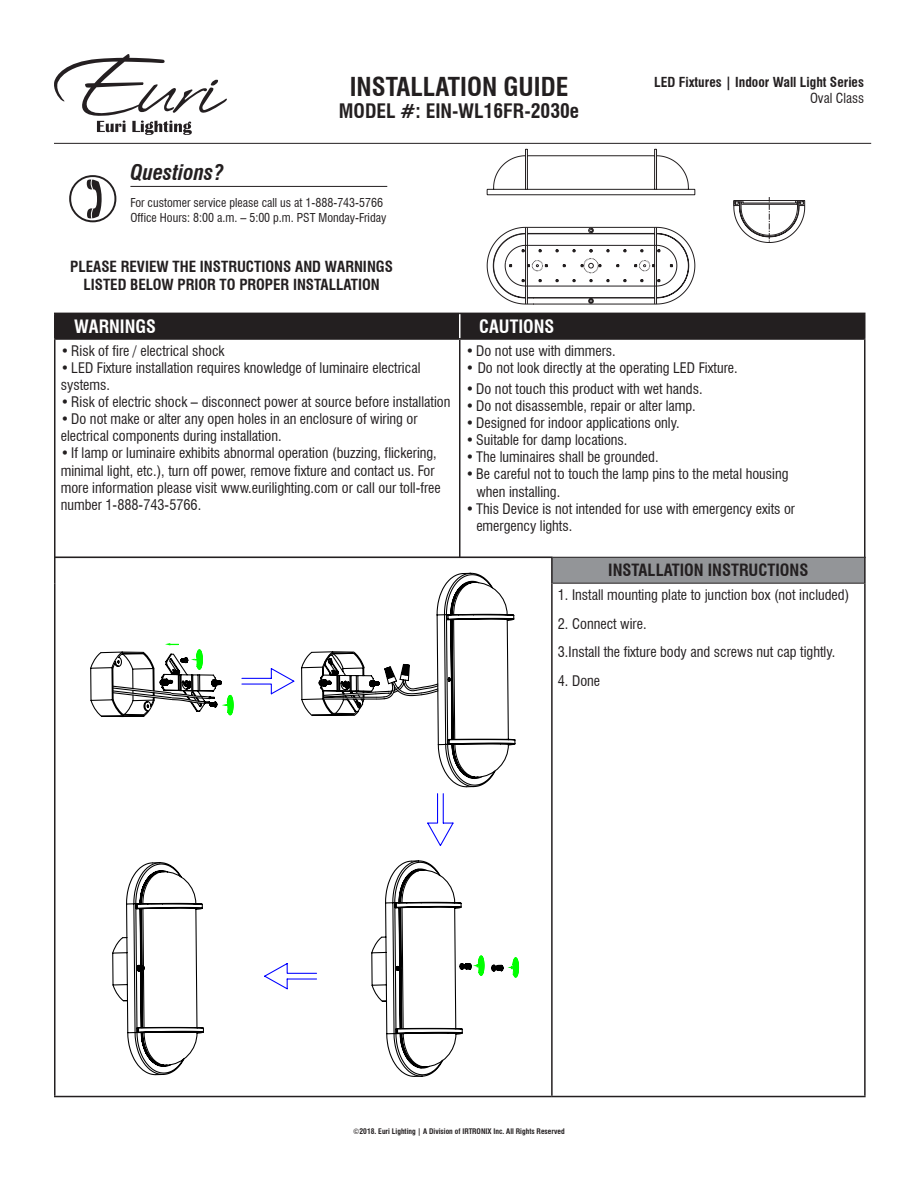
<style>
.page{position:relative;width:918px;height:1188px;background:#fff}
.page>*{position:absolute;margin:0;border:0;box-sizing:border-box;transform-origin:0 0}
.t1{font:700 condensed 25.5px "Swiss 721 BT";color:#231f20}
.t2{font:italic 700 condensed 21px "Swiss 721 BT";color:#231f20}
.t3{font:700 condensed 19.5px "Swiss 721 BT";color:#231f20}
.t4{font:700 condensed 18px "Swiss 721 BT";color:#fff}
.t5{font:700 condensed 16.5px "Swiss 721 BT";color:#231f20}
.t6{font:700 condensed 15px/18px "Swiss 721 BT";color:#231f20;text-align:center}
.t7{font:condensed 14.25px/17.1px "Swiss 721 BT";color:#231f20}
.t8{font:700 condensed 13.5px "Swiss 721 BT";color:#231f20}
.t9{font:condensed 13.5px "Swiss 721 BT";color:#231f20}
.t10{font:condensed 12px "Swiss 721 BT";color:#231f20}
.t11{font:700 condensed 7.5px "Swiss 721 BT";color:#231f20}
.s1{font-weight:400}
</style>
<div class="page">
<hr style="left:54px;top:340px;width:2px;height:217px;background:#231f20">
<hr style="left:864px;top:340px;width:2px;height:217px;background:#231f20">
<div style="left:56px;top:314px;width:808px;height:24px;background:#231f20"></div>
<hr style="left:54px;top:313px;width:406px;height:1px;background:#231f20">
<hr style="left:54px;top:314px;width:2px;height:24px;background:#231f20">
<hr style="left:460px;top:313px;width:406px;height:1px;background:#231f20">
<hr style="left:864px;top:314px;width:2px;height:24px;background:#231f20">
<hr style="left:54px;top:338px;width:406px;height:2px;background:#231f20">
<hr style="left:460px;top:338px;width:406px;height:2px;background:#231f20">
<hr style="left:459px;top:340px;width:1px;height:217px;background:#231f20">
<div style="left:552px;top:557px;width:313px;height:26px;background:#939598"></div>
<hr style="left:54px;top:556px;width:499px;height:2px;background:#231f20">
<hr style="left:54px;top:558px;width:2px;height:25px;background:#231f20">
<hr style="left:54px;top:583px;width:2px;height:513px;background:#231f20">
<hr style="left:551px;top:583px;width:2px;height:513px;background:#231f20">
<hr style="left:864px;top:583px;width:2px;height:513px;background:#231f20">
<hr style="left:54px;top:1096px;width:498px;height:1px;background:#231f20">
<hr style="left:552px;top:1096px;width:314px;height:1px;background:#231f20">
<hr style="left:551px;top:558px;width:2px;height:25px;background:#231f20">
<hr style="left:553px;top:557px;width:313px;height:1px;background:#231f20">
<hr style="left:864px;top:558px;width:2px;height:25px;background:#231f20">
<hr style="left:553px;top:583px;width:311px;height:1px;background:#231f20">
<svg style="left:54px;top:54px;width:173px;height:81px"></svg>
<hr style="left:54px;top:143px;width:817px;height:1px;background:#231f20">
<hr style="left:130px;top:186px;width:257px;height:1px;background:#231f20">
<svg style="left:90px;top:643px;width:144px;height:75px"></svg>
<svg style="left:371px;top:860px;width:149px;height:217px"></svg>
<svg style="left:241px;top:572px;width:275px;height:274px"></svg>
<svg style="left:112px;top:862px;width:92px;height:214px"></svg>
<svg style="left:264px;top:963px;width:53px;height:27px"></svg>
<svg style="left:486px;top:149px;width:319px;height:156px"></svg>
<p class="t2" style="left:130px;top:160px;width:95px">Questions?</p>
<p class="t1" style="left:350px;top:72px;width:220px">INSTALLATION GUIDE</p>
<p class="t3" style="left:339px;top:99px;width:242px">MODEL #: EIN-WL16FR-2030e</p>
<p class="t10" style="left:130px;top:196px;width:254px">For customer service please call us at 1-888-743-5766</p>
<p class="t10" style="left:130px;top:210px;width:257px">Office Hours: 8:00 a.m. – 5:00 p.m. PST Monday-Friday</p>
<p class="t6" style="left:70px;top:258px;width:324px">PLEASE REVIEW THE INSTRUCTIONS AND WARNINGS<br>LISTED BELOW PRIOR TO PROPER INSTALLATION</p>
<p class="t8" style="left:654px;top:74px;width:211px">LED Fixtures | Indoor Wall Light Series</p>
<p class="t9" style="left:810px;top:90px;width:55px">Oval Class</p>
<p class="t4" style="left:74px;top:316px;width:83px">WARNINGS</p>
<p class="t4" style="left:479px;top:316px;width:77px">CAUTIONS</p>
<p class="t7" style="left:61px;top:342px;width:165px">•Risk of fire / electrical shock</p>
<p class="t7" style="left:61px;top:359px;width:361px">•LED Fixture installation requires knowledge of luminaire electrical systems.</p>
<p class="t7" style="left:61px;top:393px;width:391px">•Risk of electric shock – disconnect power at source before installation</p>
<p class="t7" style="left:61px;top:411px;width:358px">•Do not make or alter any open holes in an enclosure of wiring or electrical components during installation.</p>
<p class="t7" style="left:61px;top:445px;width:382px">•If lamp or luminaire exhibits abnormal operation (buzzing, flickering, minimal light, etc.), turn off power, remove fixture and contact us. For more information please visit www.eurilighting.com or call our toll-free number 1-888-743-5766.</p>
<p class="t7" style="left:466px;top:342px;width:151px">•Do not use with dimmers.</p>
<p class="t7" style="left:466px;top:359px;width:273px">• Do not look directly at the operating LED Fixture.</p>
<p class="t7" style="left:466px;top:380px;width:238px">•Do not touch this product with wet hands.</p>
<p class="t7" style="left:466px;top:397px;width:232px">•Do not disassemble, repair or alter lamp.</p>
<p class="t7" style="left:466px;top:414px;width:215px">•Designed for indoor applications only.</p>
<p class="t7" style="left:466px;top:432px;width:163px">•Suitable for damp locations.</p>
<p class="t7" style="left:466px;top:449px;width:194px">•The luminaires shall be grounded.</p>
<p class="t7" style="left:466px;top:466px;width:324px">•Be careful not to touch the lamp pins to the metal housing</p>
<p class="t7" style="left:476px;top:483px;width:85px">when installing.</p>
<p class="t7" style="left:466px;top:500px;width:331px">•This Device is not intended for use with emergency exits or</p>
<p class="t7" style="left:476px;top:517px;width:97px">emergency lights.</p>
<p class="t5" style="left:608px;top:561px;width:202px">INSTALLATION INSTRUCTIONS</p>
<p class="t7" style="left:558px;top:586px;width:293px">1. Install mounting plate to junction box (not included)</p>
<p class="t7" style="left:558px;top:615px;width:90px">2. Connect wire.</p>
<p class="t7" style="left:558px;top:643px;width:279px">3.Install the fixture body and screws nut cap tightly.</p>
<p class="t7" style="left:558px;top:672px;width:44px">4. Done</p>
<p class="t11" style="left:353px;top:1127px;width:213px"><span class="s1">©</span>2018. Euri Lighting | A Division of IRTRONIX Inc. All Rights Reserved</p>
</div>
